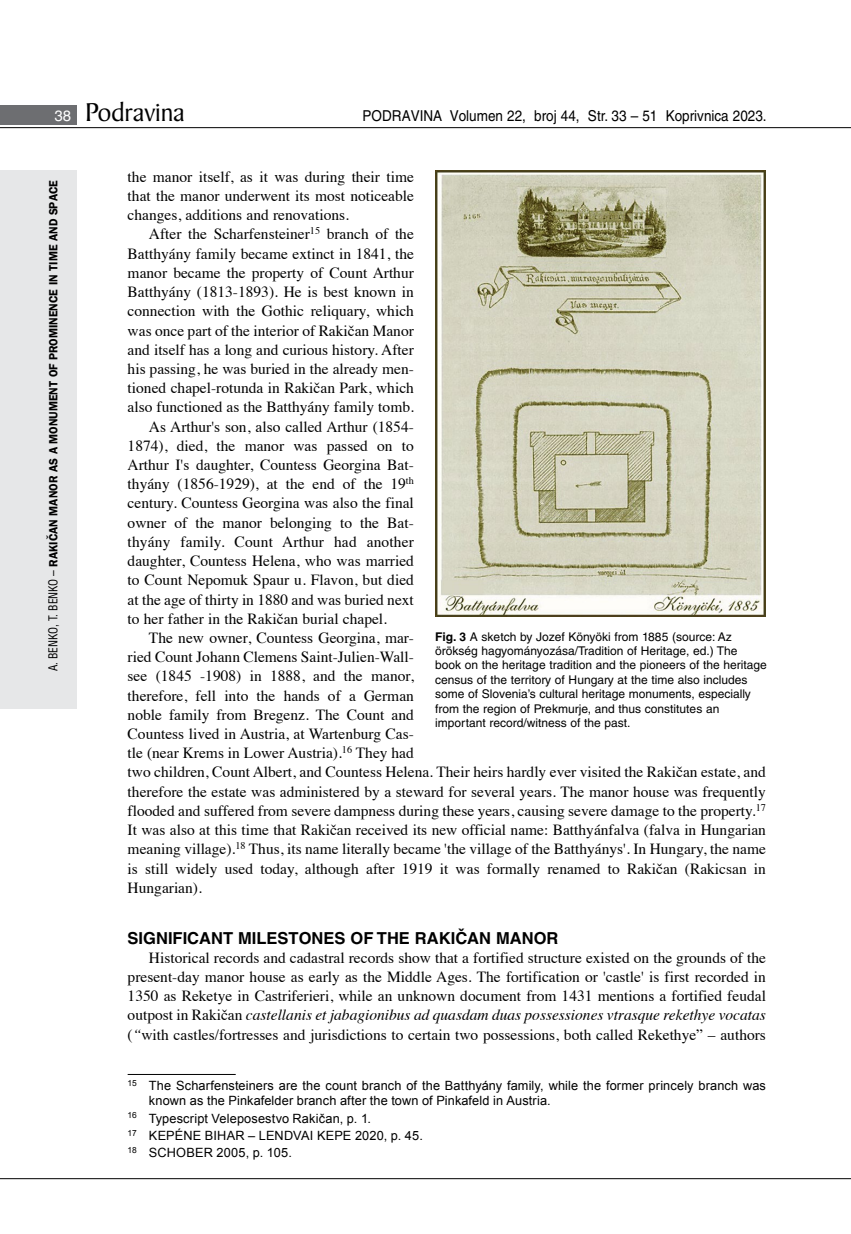
<style>
.page{position:relative;width:851px;height:1234px;background:#fff}
.page>*{position:absolute;margin:0;border:0;box-sizing:border-box;transform-origin:0 0}
.t1{font:27.6px "Baker Signet BT";color:#000}
.t2{font:700 16.5px "Helvetica LT Skin 29";color:#000}
.t3{font:15.45px/19.2px "Times";color:#000;text-align:justify}
.t4{font:15px "Helvetica LT Skin 29";color:#000;scale:.9 1}
.t5{font:12.75px/17.4px "Arial";letter-spacing:.01em;color:#000}
.t6{font:12px/14.4px "Helvetica LT Skin 29";color:#000}
.t7{font:600 12px "ITC Franklin Gothic Skin 29";letter-spacing:-.005em;color:#000;scale:.95 1}
.s1{font-family:"Helvetica LT Skin 29";font-size:15px;color:#fff}
.s2{font-family:"Helvetica LT Skin 29";font-weight:400;font-stretch:condensed}
.s3{font-style:italic}
.s4{font-weight:700}
</style>
<div class="page">
<div style="left:0;top:170px;width:77px;height:538px;background:#e6e7e8"></div>
<div style="left:0;top:105px;width:77px;height:19px;background:#6d6e71"></div>
<hr style="left:0;top:127px;width:850px;height:1px;background:#000">
<hr style="left:0;top:1177px;width:850px;height:1px;background:#000">
<hr style="left:128px;top:1073px;width:108px;height:1px;background:#000">
<img style="left:435px;top:170px;width:330px;height:447px">
<h1 class="t1" style="left:55px;top:95px;width:131px"><span class="s1">38</span> Podravina</h1>
<p class="t4" style="left:362px;top:107px;width:450px">PODRAVINA Volumen 22, broj 44, Str. 33 – 51 Koprivnica 2023.</p>
<p class="t7" style="left:46px;top:671px;width:518px;rotate:-90deg"><span class="s2">A. BENKO, T. BENKO –</span> RAKIČAN MANOR AS A MONUMENT OF PROMINENCE IN TIME AND SPACE</p>
<p class="t3" style="left:128px;top:166px;width:288px">the manor itself, as it was during their time that the manor underwent its most noticeable changes, additions and renovations.</p>
<p class="t3" style="left:149px;top:223px;width:266px">After the Scharfensteiner<sup>15</sup> branch of the</p>
<p class="t3" style="left:128px;top:242px;width:288px">Batthyány family became extinct in 1841, the</p>
<p class="t3" style="left:128px;top:262px;width:288px">manor became the property of Count Arthur</p>
<p class="t3" style="left:128px;top:281px;width:288px">Batthyány (1813-1893). He is best known in</p>
<p class="t3" style="left:128px;top:300px;width:288px">connection with the Gothic reliquary, which</p>
<p class="t3" style="left:128px;top:319px;width:288px">was once part of the interior of Rakičan Manor</p>
<p class="t3" style="left:128px;top:338px;width:288px">and itself has a long and curious history. After</p>
<p class="t3" style="left:128px;top:358px;width:288px">his passing, he was buried in the already men-</p>
<p class="t3" style="left:128px;top:377px;width:288px">tioned chapel-rotunda in Rakičan Park, which</p>
<p class="t3" style="left:128px;top:396px;width:288px">also functioned as the Batthyány family tomb.</p>
<p class="t3" style="left:149px;top:415px;width:266px">As Arthur's son, also called Arthur (1854-</p>
<p class="t3" style="left:128px;top:434px;width:288px">1874), died, the manor was passed on to</p>
<p class="t3" style="left:128px;top:454px;width:288px">Arthur I's daughter, Countess Georgina Bat-</p>
<p class="t3" style="left:128px;top:473px;width:288px">thyány (1856-1929), at the end of the 19<sup>th</sup></p>
<p class="t3" style="left:128px;top:492px;width:288px">century. Countess Georgina was also the final</p>
<p class="t3" style="left:128px;top:511px;width:288px">owner of the manor belonging to the Bat-</p>
<p class="t3" style="left:128px;top:530px;width:288px">thyány family. Count Arthur had another</p>
<p class="t3" style="left:128px;top:550px;width:288px">daughter, Countess Helena, who was married</p>
<p class="t3" style="left:128px;top:569px;width:288px">to Count Nepomuk Spaur u. Flavon, but died</p>
<p class="t3" style="left:128px;top:588px;width:288px">at the age of thirty in 1880 and was buried next</p>
<p class="t3" style="left:128px;top:607px;width:261px">to her father in the Rakičan burial chapel.</p>
<p class="t3" style="left:149px;top:626px;width:266px">The new owner, Countess Georgina, mar-</p>
<p class="t3" style="left:128px;top:646px;width:288px">ried Count Johann Clemens Saint-Julien-Wall-</p>
<p class="t3" style="left:128px;top:665px;width:288px">see (1845 -1908) in 1888, and the manor,</p>
<p class="t3" style="left:128px;top:684px;width:288px">therefore, fell into the hands of a German</p>
<p class="t3" style="left:128px;top:703px;width:288px">noble family from Bregenz. The Count and</p>
<p class="t3" style="left:128px;top:722px;width:288px">Countess lived in Austria, at Wartenburg Cas-</p>
<p class="t3" style="left:128px;top:742px;width:288px">tle (near Krems in Lower Austria).<sup>16</sup> They had</p>
<p class="t3" style="left:128px;top:761px;width:639px">two children, Count Albert, and Countess Helena. Their heirs hardly ever visited the Rakičan estate, and</p>
<p class="t3" style="left:128px;top:780px;width:639px">therefore the estate was administered by a steward for several years. The manor house was frequently</p>
<p class="t3" style="left:128px;top:799px;width:639px">flooded and suffered from severe dampness during these years, causing severe damage to the property.<sup>17</sup></p>
<p class="t3" style="left:128px;top:818px;width:639px">It was also at this time that Rakičan received its new official name: Batthyánfalva (falva in Hungarian</p>
<p class="t3" style="left:128px;top:838px;width:639px">meaning village).<sup>18</sup> Thus, its name literally became 'the village of the Batthyánys'. In Hungary, the name</p>
<p class="t3" style="left:128px;top:857px;width:639px">is still widely used today, although after 1919 it was formally renamed to Rakičan (Rakicsan in</p>
<p class="t3" style="left:128px;top:876px;width:76px">Hungarian).</p>
<p class="t2" style="left:128px;top:927px;width:432px">SIGNIFICANT MILESTONES OF THE RAKIČAN MANOR</p>
<p class="t3" style="left:128px;top:946px;width:639px;text-indent:21px">Historical records and cadastral records show that a fortified structure existed on the grounds of the present-day manor house as early as the Middle Ages. The fortification or 'castle' is first recorded in 1350 as Reketye in Castriferieri, while an unknown document from 1431 mentions a fortified feudal outpost in Rakičan <span class="s3">castellanis et jabagionibus ad quasdam duas possessiones vtrasque rekethye vocatas </span>(<span class="s3">“</span>with castles/fortresses and jurisdictions to certain two possessions, both called Rekethye” – authors</p>
<p class="t5" style="left:149px;top:1077px;width:618px;line-height:15.3px;text-indent:-21px"><sup>15</sup> The Scharfensteiners are the count branch of the Batthyány family, while the former princely branch was known as the Pinkafelder branch after the town of Pinkafeld in Austria.</p>
<p class="t5" style="left:128px;top:1109px;width:297px"><sup>16</sup> Typescript Veleposestvo Rakičan, p. 1.<br><sup>17</sup> KEPÉNE BIHAR – LENDVAI KEPE 2020, p. 45.<br><sup>18</sup> SCHOBER 2005, p. 105.</p>
<p class="t6" style="left:435px;top:629px;width:333px"><span class="s4">Fig. 3</span> A sketch by Jozef Könyöki from 1885 (source: Az örökség hagyományozása/Tradition of Heritage, ed.) The<br>book on the heritage tradition and the pioneers of the heritage census of the territory of Hungary at the time also includes some of Slovenia’s cultural heritage monuments, especially from the region of Prekmurje, and thus constitutes an important record/witness of the past.</p>
</div>
